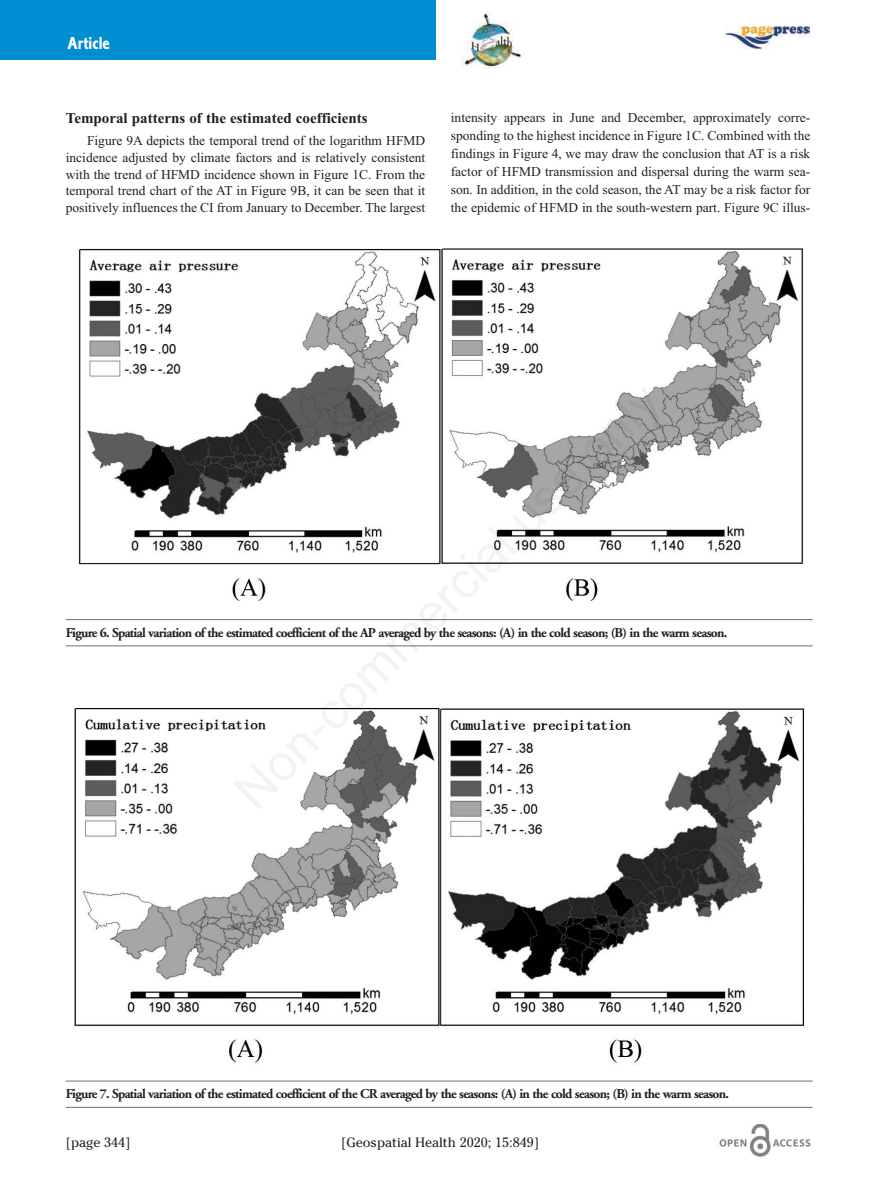
<style>
.page{position:relative;width:895px;height:1192px;background:#fff}
.page>*{position:absolute;margin:0;border:0;box-sizing:border-box;transform-origin:0 0}
.t1{font:18px "Corinthian Bold Condensed Plain";color:#fff}
.t2{font:700 15px "Times New Roman";color:#231f20}
.t3{font:13.5px/18px "Times New Roman";color:#231f20;text-align:justify}
.t4{font:700 13.5px "Adobe Garamond";letter-spacing:-.05em;color:#231f20}
.t5{font:13.5px "Cheltenham";color:#231f20}
</style>
<div class="page">
<div style="left:0;top:0;width:436px;height:60px;background:#008ed2"></div>
<img style="left:719px;top:1124px;width:91px;height:33px">
<img style="left:725px;top:25px;width:84px;height:24px">
<img style="left:461px;top:12px;width:61px;height:56px">
<hr style="left:66px;top:619px;width:746px;height:1px;background:#6c6d70">
<hr style="left:66px;top:645px;width:746px;height:1px;background:#6c6d70">
<img style="left:78px;top:248px;width:726px;height:353px">
<hr style="left:66px;top:1080px;width:746px;height:1px;background:#6c6d70">
<hr style="left:66px;top:1106px;width:746px;height:1px;background:#6c6d70">
<img style="left:73px;top:706px;width:732px;height:359px">
<h1 class="t1" style="left:68px;top:37px;width:44px">Article</h1>
<p class="t2" style="left:66px;top:109px;width:303px">Temporal patterns of the estimated coefficients</p>
<p class="t3" style="left:66px;top:132px;width:361px;line-height:16.8px;text-indent:21px">Figure 9A depicts the temporal trend of the logarithm HFMD incidence adjusted by climate factors and is relatively consistent with the trend of HFMD incidence shown in Figure 1C. From the temporal trend chart of the AT in Figure 9B, it can be seen that it positively influences the CI from January to December. The largest</p>
<p class="t3" style="left:451px;top:108px;width:361px">intensity appears in June and December, approximately corre&shy;sponding to the highest incidence in Figure 1C. Combined with the findings in Figure 4, we may draw the conclusion that AT is a risk factor of HFMD transmission and dispersal during the warm sea&shy;son. In addition, in the cold season, the AT may be a risk factor for the epidemic of HFMD in the south-western part. Figure 9C illus-</p>
<p class="t4" style="left:66px;top:627px;width:663px">Figure 6. Spatial variation of the estimated coefficient of the AP averaged by the seasons: (A) in the cold season; (B) in the warm season.</p>
<p class="t4" style="left:66px;top:1088px;width:664px">Figure 7. Spatial variation of the estimated coefficient of the CR averaged by the seasons: (A) in the cold season; (B) in the warm season.</p>
<p class="t5" style="left:66px;top:1133px;width:66px">[page 344]</p>
<p class="t5" style="left:341px;top:1133px;width:199px">[Geospatial Health 2020; 15:849]</p>
</div>
